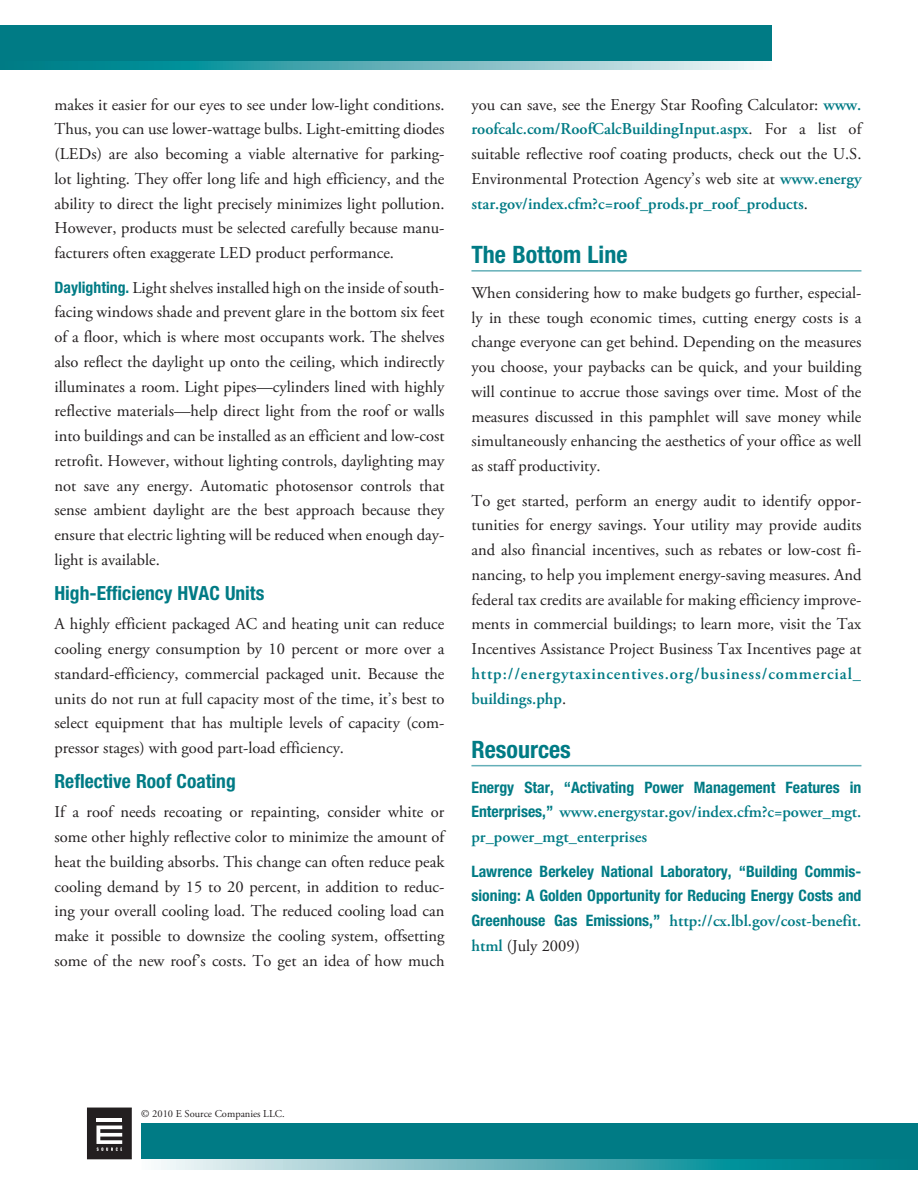
<style>
.page{position:relative;width:918px;height:1188px;background:#fff}
.page>*{position:absolute;margin:0;border:0;box-sizing:border-box;transform-origin:0 0}
.t1{font:700 condensed 24px "Helvetica Neue LT Std";color:#007b85}
.t2{font:700 condensed 19.5px "Helvetica Neue LT Std";color:#007b85}
.t3{font:16.5px/24.8px "Adobe Garamond Pro";color:#231f20;text-align:justify}
.t4{font:600 16.5px/24.8px "Adobe Garamond Pro";color:#007b85}
.t5{font:600 16.5px/24.8px "Adobe Garamond Pro";letter-spacing:.055em;color:#007b85}
.t6{font:700 condensed 15.75px/24.8px "Helvetica Neue LT Std";color:#007b85}
.t7{font:10.5px "Adobe Garamond Pro";color:#231f20}
.s1{font-family:"Helvetica Neue LT Std";font-weight:700;font-stretch:condensed;font-size:15.75px;color:#007b85}
.s2{font-weight:600;color:#007b85}
.s3{font-weight:400;color:#231f20}
.s4{font-family:"Helvetica Neue LT Std";font-weight:700;font-stretch:condensed;font-size:15.75px}
</style>
<div class="page">
<svg style="left:0;top:61px;width:754px;height:8px;background:#60b1b8"></svg>
<svg style="left:161px;top:1159px;width:757px;height:10px;background:#60b1b9"></svg>
<hr style="left:471px;top:270px;width:390px;height:2px;background:#64afb8">
<hr style="left:471px;top:765px;width:390px;height:1px;background:#64afb8">
<div style="left:142px;top:1123px;width:776px;height:36px;background:#007b85"></div>
<div style="left:0;top:25px;width:771px;height:36px;background:#007b85"></div>
<div style="left:87px;top:1108px;width:44px;height:51px;background:#231f20"></div>
<svg style="left:96px;top:1126px;width:26px;height:25px"></svg>
<hr style="left:96px;top:1118px;width:26px;height:4px;background:#fff">
<p class="t3" style="left:54px;top:93px;width:392px">makes it easier for our eyes to see under low-light conditions.<br>Thus, you can use lower-wattage bulbs. Light-emitting diodes (LEDs) are also becoming a viable alternative for parking&shy;lot lighting. They offer long life and high efficiency, and the ability to direct the light precisely minimizes light pollution.<br>However, products must be selected carefully because manu&shy;facturers often exaggerate LED product performance.</p>
<p class="t3" style="left:54px;top:276px;width:392px"><span class="s1">Daylighting.</span> Light shelves installed high on the inside of south&shy;facing windows shade and prevent glare in the bottom six feet of a floor, which is where most occupants work. The shelves also reflect the daylight up onto the ceiling, which indirectly illuminates a room. Light pipes—cylinders lined with highly reflective materials—help direct light from the roof or walls into buildings and can be installed as an efficient and low-cost retrofit. However, without lighting controls, daylighting may not save any energy. Automatic photosensor controls that sense ambient daylight are the best approach because they ensure that electric lighting will be reduced when enough day&shy;light is available.</p>
<p class="t2" style="left:54px;top:581px;width:211px">High-Efficiency HVAC Units</p>
<p class="t3" style="left:54px;top:612px;width:392px">A highly efficient packaged AC and heating unit can reduce cooling energy consumption by 10 percent or more over a standard-efficiency, commercial packaged unit. Because the units do not run at full capacity most of the time, it’s best to select equipment that has multiple levels of capacity (com&shy;pressor stages) with good part-load efficiency.</p>
<p class="t2" style="left:54px;top:769px;width:183px">Reflective Roof Coating</p>
<p class="t3" style="left:54px;top:800px;width:392px">If a roof needs recoating or repainting, consider white or some other highly reflective color to minimize the amount of heat the building absorbs. This change can often reduce peak cooling demand by 15 to 20 percent, in addition to reduc&shy;ing your overall cooling load. The reduced cooling load can make it possible to downsize the cooling system, offsetting some of the new roof’s costs. To get an idea of how much</p>
<p class="t3" style="left:471px;top:93px;width:392px">you can save, see the Energy Star Roofing Calculator: <span class="s2">www. roofcalc.com/RoofCalcBuildingInput.aspx</span>. For a list of suitable reflective roof coating products, check out the U.S.<br>Environmental Protection Agency’s web site at <span class="s2">www.energy star.gov/index.cfm?c=roof_prods.pr_roof_products</span>.</p>
<h1 class="t1" style="left:471px;top:240px;width:158px">The Bottom Line</h1>
<p class="t3" style="left:471px;top:281px;width:392px">When considering how to make budgets go further, especial&shy;ly in these tough economic times, cutting energy costs is a change everyone can get behind. Depending on the measures you choose, your paybacks can be quick, and your building will continue to accrue those savings over time. Most of the measures discussed in this pamphlet will save money while simultaneously enhancing the aesthetics of your office as well as staff productivity.</p>
<p class="t3" style="left:471px;top:489px;width:392px">To get started, perform an energy audit to identify oppor&shy;tunities for energy savings. Your utility may provide audits and also financial incentives, such as rebates or low-cost fi&shy;nancing, to help you implement energy-saving measures. And federal tax credits are available for making efficiency improve&shy;ments in commercial buildings; to learn more, visit the Tax Incentives Assistance Project Business Tax Incentives page at</p>
<p class="t5" style="left:471px;top:661px;width:391px">http://energytaxincentives.org/business/commercial_ buildings.php<span class="s3">.</span></p>
<h1 class="t1" style="left:471px;top:735px;width:101px">Resources</h1>
<p class="t6" style="left:471px;top:775px;width:391px">Energy Star, “Activating Power Management Features in</p>
<p class="t4" style="left:471px;top:800px;width:392px"><span class="s4">Enterprises,”</span> www.energystar.gov/index.cfm?c=power_mgt. pr_power_mgt_enterprises</p>
<p class="t6" style="left:471px;top:859px;width:391px">Lawrence Berkeley National Laboratory, “Building Commis&shy;sioning: A Golden Opportunity for Reducing Energy Costs and</p>
<p class="t4" style="left:471px;top:909px;width:392px"><span class="s4">Greenhouse Gas Emissions,”</span> http://cx.lbl.gov/cost-benefit. html <span class="s3">(July 2009)</span></p>
<p class="t7" style="left:141px;top:1108px;width:145px">© 2010 E Source Companies LLC.</p>
</div>
